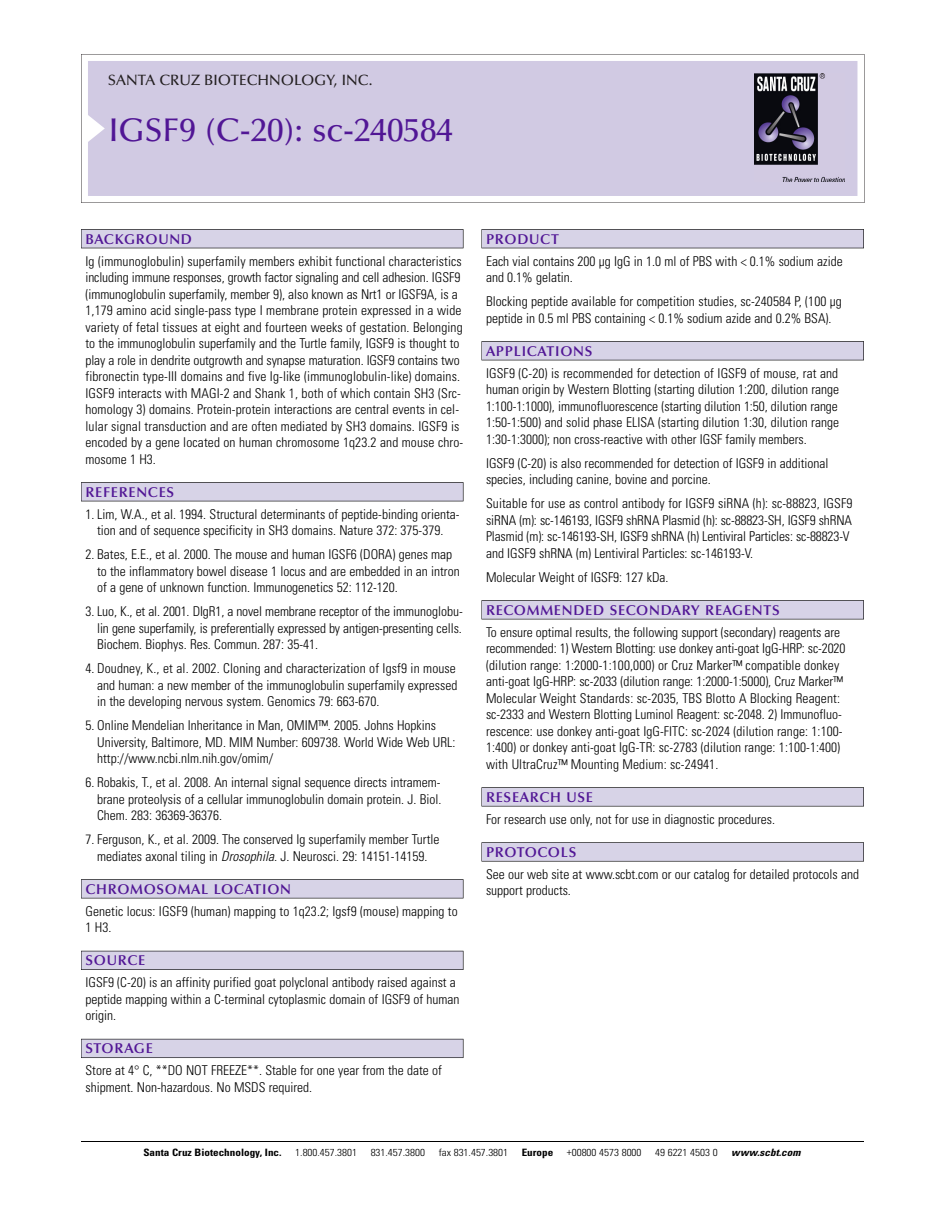
<style>
.page{position:relative;width:945px;height:1215px;background:#fff}
.page>*{position:absolute;margin:0;border:0;box-sizing:border-box;transform-origin:0 0}
.t1{font:500 33px "Optima";color:#511695}
.t2{font:500 15px "Optima";color:#231f20}
.t3{font:600 14.25px "Optima";letter-spacing:.05em;color:#511695}
.t4{font:300 condensed 13.5px/16.5px "Univers";color:#000}
.t5{font:300 condensed 10.2px "Univers";color:#000;scale:1.1 1}
.t6{font:700 condensed 10.2px "Univers";color:#000;scale:1.1 1}
.t7{font:italic 700 condensed 10.2px "Univers";letter-spacing:.005em;color:#000;scale:1.1 1}
.s1{font-style:italic}
</style>
<div class="page">
<svg style="left:81px;top:54px;width:783px;height:149px"></svg>
<div style="left:88px;top:61px;width:769px;height:135px;background:#d1cae3"></div>
<img style="left:755px;top:74px;width:90px;height:108px">
<div style="left:81px;top:229px;width:382px;height:19px;background:#525156"></div>
<div style="left:81px;top:230px;width:382px;height:18px;background:#d7d3e7"></div>
<div style="left:81px;top:482px;width:382px;height:19px;background:#525155"></div>
<div style="left:81px;top:483px;width:382px;height:18px;background:#d7d3e7"></div>
<div style="left:81px;top:879px;width:382px;height:19px;background:#545357"></div>
<div style="left:81px;top:880px;width:382px;height:18px;background:#d7d3e7"></div>
<div style="left:81px;top:951px;width:382px;height:19px;background:#54535a"></div>
<div style="left:81px;top:951px;width:382px;height:18px;background:#d7d3e7"></div>
<div style="left:81px;top:1039px;width:382px;height:19px;background:#5b5a62"></div>
<div style="left:81px;top:1039px;width:382px;height:18px;background:#d7d3e7"></div>
<div style="left:482px;top:229px;width:382px;height:19px;background:#525156"></div>
<div style="left:482px;top:230px;width:381px;height:18px;background:#d7d3e7"></div>
<div style="left:482px;top:341px;width:382px;height:19px;background:#525155"></div>
<div style="left:482px;top:342px;width:381px;height:18px;background:#d7d3e7"></div>
<div style="left:482px;top:600px;width:382px;height:19px;background:#545357"></div>
<div style="left:482px;top:601px;width:381px;height:18px;background:#d7d3e7"></div>
<div style="left:482px;top:787px;width:382px;height:19px;background:#575759"></div>
<div style="left:482px;top:788px;width:381px;height:18px;background:#d7d3e7"></div>
<svg style="left:482px;top:842px;width:382px;height:20px"></svg>
<div style="left:482px;top:843px;width:381px;height:18px;background:#d7d3e7"></div>
<hr style="left:81px;top:1141px;width:783px;height:1px;background:#000">
<p class="t2" style="left:108px;top:74px;width:266px">SANTA CRUZ BIOTECHNOLOGY, INC.</p>
<h1 class="t1" style="left:108px;top:117px;width:347px">IGSF9 (C-20): sc-240584</h1>
<p class="t3" style="left:86px;top:233px;width:108px">BACKGROUND</p>
<p class="t4" style="left:86px;top:254px;width:379px">Ig (immunoglobulin) superfamily members exhibit functional characteristics including immune responses, growth factor signaling and cell adhesion. IGSF9 (immunoglobulin superfamily, member 9), also known as Nrt1 or IGSF9A, is a 1,179 amino acid single-pass type I membrane protein expressed in a wide variety of fetal tissues at eight and fourteen weeks of gestation. Belonging to the immunoglobulin superfamily and the Turtle family, IGSF9 is thought to play a role in dendrite outgrowth and synapse maturation. IGSF9 contains two fibronectin type-III domains and five Ig-like (immunoglobulin-like) domains.<br>IGSF9 interacts with MAGI-2 and Shank 1, both of which contain SH3 (Src&shy;homology 3) domains. Protein-protein interactions are central events in cel&shy;lular signal transduction and are often mediated by SH3 domains. IGSF9 is encoded by a gene located on human chromosome 1q23.2 and mouse chro&shy;mosome 1 H3.</p>
<p class="t3" style="left:86px;top:486px;width:90px">REFERENCES</p>
<p class="t4" style="left:86px;top:507px;width:375px;text-align:center">1. Lim, W.A., et al. 1994. Structural determinants of peptide-binding orienta&shy;tion and of sequence specificity in SH3 domains. Nature 372: 375-379.</p>
<p class="t4" style="left:97px;top:547px;width:364px;text-indent:-12px">2. Bates, E.E., et al. 2000. The mouse and human IGSF6 (DORA) genes map to the inflammatory bowel disease 1 locus and are embedded in an intron of a gene of unknown function. Immunogenetics 52: 112-120.</p>
<p class="t4" style="left:97px;top:604px;width:367px;text-align:justify;text-indent:-12px">3. Luo, K., et al. 2001. DIgR1, a novel membrane receptor of the immunoglobu&shy;lin gene superfamily, is preferentially expressed by antigen-presenting cells.<br>Biochem. Biophys. Res. Commun. 287: 35-41.</p>
<p class="t4" style="left:97px;top:661px;width:362px;text-align:justify;text-indent:-12px">4. Doudney, K., et al. 2002. Cloning and characterization of Igsf9 in mouse and human: a new member of the immunoglobulin superfamily expressed in the developing nervous system. Genomics 79: 663-670.</p>
<p class="t4" style="left:97px;top:718px;width:360px;text-indent:-12px">5. Online Mendelian Inheritance in Man, OMIM™. 2005. Johns Hopkins<br>University, Baltimore, MD. MIM Number: 609738. World Wide Web URL: http://www.ncbi.nlm.nih.gov/omim/</p>
<p class="t4" style="left:97px;top:775px;width:346px;text-align:justify;text-indent:-12px">6. Robakis, T., et al. 2008. An internal signal sequence directs intramem&shy;brane proteolysis of a cellular immunoglobulin domain protein. J. Biol.<br>Chem. 283: 36369-36376.</p>
<p class="t4" style="left:86px;top:832px;width:355px;text-align:center">7. Ferguson, K., et al. 2009. The conserved Ig superfamily member Turtle mediates axonal tiling in <span class="s1">Drosophila.</span> J. Neurosci. 29: 14151-14159.</p>
<p class="t3" style="left:86px;top:883px;width:207px">CHROMOSOMAL LOCATION</p>
<p class="t4" style="left:86px;top:904px;width:374px">Genetic locus: IGSF9 (human) mapping to 1q23.2; Igsf9 (mouse) mapping to<br>1 H3.</p>
<p class="t3" style="left:86px;top:955px;width:61px">SOURCE</p>
<p class="t4" style="left:86px;top:975px;width:375px">IGSF9 (C-20) is an affinity purified goat polyclonal antibody raised against a peptide mapping within a C-terminal cytoplasmic domain of IGSF9 of human origin.</p>
<p class="t3" style="left:86px;top:1043px;width:69px">STORAGE</p>
<p class="t4" style="left:86px;top:1063px;width:358px">Store at 4° C, **DO NOT FREEZE**. Stable for one year from the date of shipment. Non-hazardous. No MSDS required.</p>
<p class="t3" style="left:486px;top:233px;width:74px">PRODUCT</p>
<p class="t4" style="left:486px;top:254px;width:358px">Each vial contains 200 µg IgG in 1.0 ml of PBS with &lt; 0.1% sodium azide and 0.1% gelatin.</p>
<p class="t4" style="left:486px;top:294px;width:357px">Blocking peptide available for competition studies, sc-240584 P, (100 µg peptide in 0.5 ml PBS containing &lt; 0.1% sodium azide and 0.2% BSA).</p>
<p class="t3" style="left:486px;top:345px;width:108px">APPLICATIONS</p>
<p class="t4" style="left:486px;top:366px;width:355px;text-align:justify">IGSF9 (C-20) is recommended for detection of IGSF9 of mouse, rat and human origin by Western Blotting (starting dilution 1:200, dilution range 1:100-1:1000), immunofluorescence (starting dilution 1:50, dilution range 1:50-1:500) and solid phase ELISA (starting dilution 1:30, dilution range 1:30-1:3000); non cross-reactive with other IGSF family members.</p>
<p class="t4" style="left:486px;top:456px;width:344px">IGSF9 (C-20) is also recommended for detection of IGSF9 in additional species, including canine, bovine and porcine.</p>
<p class="t4" style="left:486px;top:496px;width:368px">Suitable for use as control antibody for IGSF9 siRNA (h): sc-88823, IGSF9 siRNA (m): sc-146193, IGSF9 shRNA Plasmid (h): sc-88823-SH, IGSF9 shRNA Plasmid (m): sc-146193-SH, IGSF9 shRNA (h) Lentiviral Particles: sc-88823-V and IGSF9 shRNA (m) Lentiviral Particles: sc-146193-V.</p>
<p class="t4" style="left:486px;top:570px;width:184px">Molecular Weight of IGSF9: 127 kDa.</p>
<p class="t3" style="left:486px;top:604px;width:295px">RECOMMENDED SECONDARY REAGENTS</p>
<p class="t4" style="left:486px;top:625px;width:361px">To ensure optimal results, the following support (secondary) reagents are recommended: 1) Western Blotting: use donkey anti-goat IgG-HRP: sc-2020 (dilution range: 1:2000-1:100,000) or Cruz Marker™ compatible donkey anti-goat IgG-HRP: sc-2033 (dilution range: 1:2000-1:5000), Cruz Marker™ Molecular Weight Standards: sc-2035, TBS Blotto A Blocking Reagent: sc-2333 and Western Blotting Luminol Reagent: sc-2048. 2) Immunofluo&shy;rescence: use donkey anti-goat IgG-FITC: sc-2024 (dilution range: 1:100- 1:400) or donkey anti-goat IgG-TR: sc-2783 (dilution range: 1:100-1:400) with UltraCruz™ Mounting Medium: sc-24941.</p>
<p class="t3" style="left:486px;top:791px;width:109px">RESEARCH USE</p>
<p class="t4" style="left:486px;top:812px;width:290px">For research use only, not for use in diagnostic procedures.</p>
<p class="t3" style="left:486px;top:846px;width:92px">PROTOCOLS</p>
<p class="t4" style="left:486px;top:867px;width:375px">See our web site at www.scbt.com or our catalog for detailed protocols and support products.</p>
<p class="t6" style="left:143px;top:1148px;width:127px">Santa Cruz Biotechnology, Inc.</p>
<p class="t5" style="left:295px;top:1148px;width:58px">1.800.457.3801</p>
<p class="t5" style="left:371px;top:1148px;width:51px">831.457.3800</p>
<p class="t5" style="left:439px;top:1148px;width:65px">fax 831.457.3801</p>
<p class="t6" style="left:522px;top:1148px;width:30px">Europe</p>
<p class="t5" style="left:567px;top:1148px;width:69px">+00800 4573 8000</p>
<p class="t5" style="left:655px;top:1148px;width:58px">49 6221 4503 0</p>
<p class="t7" style="left:731px;top:1148px;width:64px">www.scbt.com</p>
</div>
